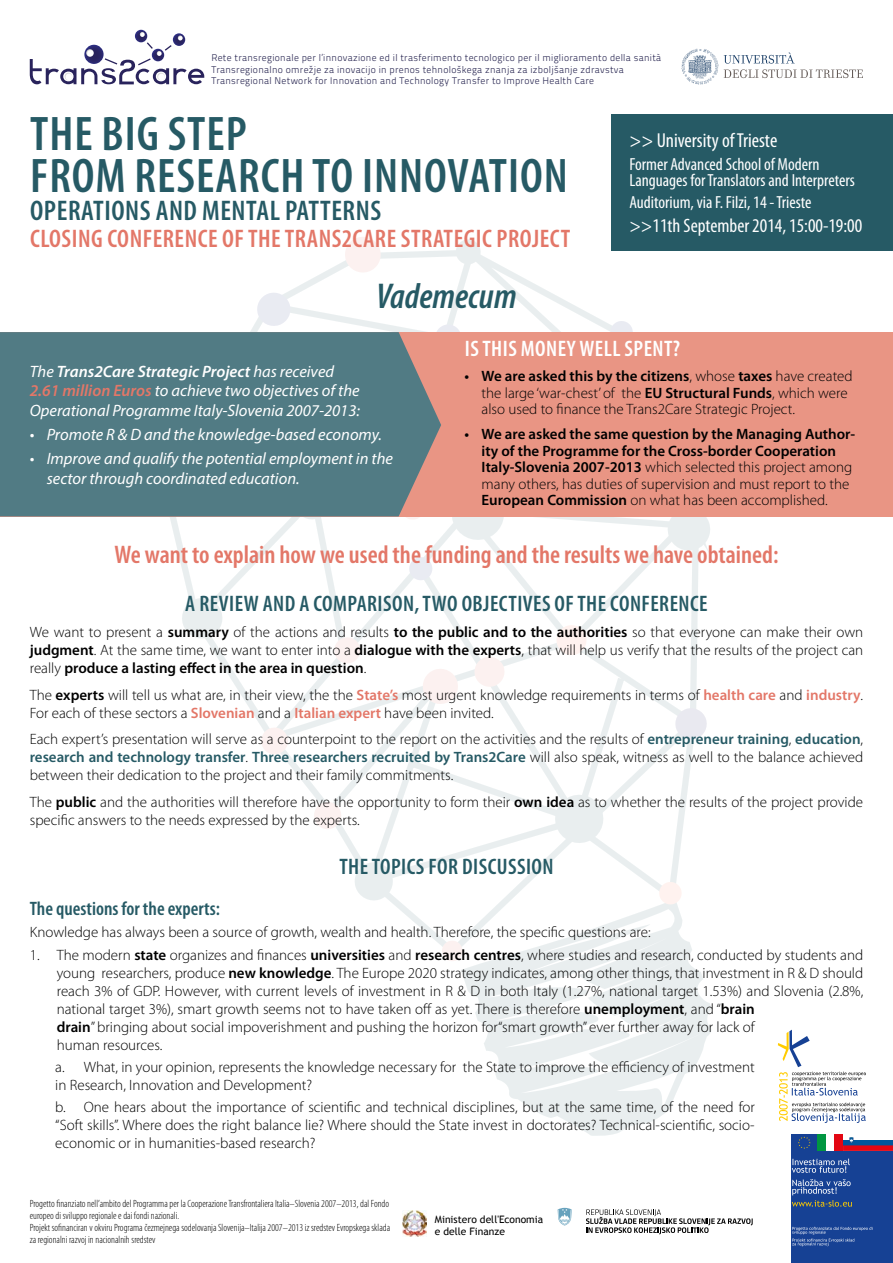
<style>
.page{position:relative;width:893px;height:1263px;background:#fff}
.page>*{position:absolute;margin:0;border:0;box-sizing:border-box;transform-origin:0 0}
.t1{font:600 condensed 48.9px/42px "Myriad Pro";letter-spacing:.02em;color:#265a65}
.t2{font:italic 600 condensed 36px "Myriad Pro";color:#265a65}
.t3{font:600 condensed 28.5px "Myriad Pro";letter-spacing:.02em;color:#265a65}
.t4{font:600 condensed 25.5px "Myriad Pro";color:#e37768}
.t5{font:600 condensed 25.5px "Myriad Pro";letter-spacing:.02em;color:#e37768}
.t6{font:600 condensed 22.5px "Myriad Pro";letter-spacing:.02em;color:#265a65}
.t7{font:600 condensed 22.5px "Myriad Pro";letter-spacing:.02em;color:#fff}
.t8{font:condensed 20.25px "Myriad Pro";color:#fff}
.t9{font:condensed 19.5px "Myriad Pro";color:#fff}
.t10{font:600 condensed 19.5px "Myriad Pro";color:#265a65}
.t11{font:condensed 17.55px/16.2px "Myriad Pro";color:#fff}
.t12{font:italic 16.5px/19.8px "Myriad Pro";color:#fff}
.t13{font:300 15px/18px "Myriad Pro";color:#000}
.t14{font:600 15px/16.5px "Myriad Pro";color:#000}
.t15{font:300 condensed 10.5px/12px "Myriad Pro";color:#000}
.t16{font:10.2px/12.3px "Trebuchet MS";color:#000}
.t17{font:300 9.75px/11.6px "Titillium Text 22 L";letter-spacing:.03em;color:#25234f}
.s1{font-weight:600}
.s2{font-weight:600;color:#e37768}
.s3{font-weight:300}
.s4{font-weight:600;color:#265a65}
</style>
<div class="page">
<svg style="left:461px;top:962px;width:251px;height:174px"></svg>
<svg style="left:155px;top:250px;width:568px;height:695px"></svg>
<svg style="left:352px;top:860px;width:43px;height:43px"></svg>
<svg style="left:552px;top:792px;width:54px;height:54px"></svg>
<svg style="left:673px;top:706px;width:36px;height:35px"></svg>
<svg style="left:555px;top:623px;width:33px;height:34px"></svg>
<svg style="left:473px;top:655px;width:33px;height:34px"></svg>
<svg style="left:448px;top:516px;width:59px;height:27px"></svg>
<svg style="left:665px;top:516px;width:48px;height:37px"></svg>
<svg style="left:454px;top:239px;width:28px;height:27px"></svg>
<svg style="left:434px;top:323px;width:29px;height:9px"></svg>
<svg style="left:255px;top:291px;width:37px;height:37px"></svg>
<svg style="left:343px;top:237px;width:40px;height:38px"></svg>
<svg style="left:292px;top:516px;width:40px;height:6px"></svg>
<svg style="left:399px;top:516px;width:27px;height:5px"></svg>
<svg style="left:408px;top:556px;width:26px;height:26px"></svg>
<svg style="left:421px;top:667px;width:39px;height:39px"></svg>
<svg style="left:312px;top:800px;width:31px;height:31px"></svg>
<svg style="left:259px;top:726px;width:31px;height:30px"></svg>
<svg style="left:333px;top:636px;width:29px;height:29px"></svg>
<svg style="left:180px;top:595px;width:45px;height:46px"></svg>
<svg style="left:609px;top:320px;width:25px;height:12px"></svg>
<svg style="left:441px;top:939px;width:23px;height:22px"></svg>
<svg style="left:487px;top:880px;width:213px;height:231px"></svg>
<div style="left:0;top:332px;width:893px;height:184px;background:#e99584"></div>
<svg style="left:682px;top:49px;width:36px;height:35px"></svg>
<svg style="left:724px;top:52px;width:139px;height:26px"></svg>
<svg style="left:30px;top:30px;width:174px;height:54px"></svg>
<div style="left:611px;top:114px;width:282px;height:136px;background:#265a65"></div>
<div style="left:817px;top:1134px;width:9px;height:17px;background:#009641"></div>
<div style="left:834px;top:1134px;width:8px;height:17px;background:#e30613"></div>
<svg style="left:843px;top:1137px;width:50px;height:14px"></svg>
<div style="left:792px;top:1134px;width:25px;height:17px;background:#164194"></div>
<svg style="left:798px;top:1136px;width:13px;height:13px"></svg>
<div style="left:792px;top:1151px;width:101px;height:112px;background:#164194"></div>
<svg style="left:778px;top:1030px;width:88px;height:93px"></svg>
<svg style="left:792px;top:1179px;width:60px;height:27px"></svg>
<svg style="left:792px;top:1158px;width:58px;height:15px"></svg>
<svg style="left:792px;top:1227px;width:80px;height:19px"></svg>
<img style="left:403px;top:1210px;width:23px;height:26px">
<svg style="left:558px;top:1208px;width:14px;height:17px"></svg>
<svg style="left:586px;top:1209px;width:167px;height:25px"></svg>
<div style="left:0;top:332px;width:441px;height:184px;background:#517b84"></div>
<p class="t17" style="left:211px;top:51px;width:451px">Rete transregionale per l’innovazione ed il trasferimento tecnologico per il miglioramento della sanità<br>Transregionalno omrežje za inovacijo in prenos tehnološkega znanja za izboljšanje zdravstva<br>Transregional Network for Innovation and Technology Transfer to Improve Health Care</p>
<h1 class="t1" style="left:30px;top:114px;width:539px">THE BIG STEP<br>FROM RESEARCH TO INNOVATION</h1>
<h3 class="t3" style="left:30px;top:195px;width:353px">OPERATIONS AND MENTAL PATTERNS</h3>
<h3 class="t5" style="left:30px;top:225px;width:542px">CLOSING CONFERENCE OF THE TRANS2CARE STRATEGIC PROJECT</h3>
<h2 class="t2" style="left:376px;top:277px;width:142px">Vademecum</h2>
<h3 class="t8" style="left:629px;top:128px;width:149px">&gt;&gt; University of Trieste</h3>
<p class="t11" style="left:629px;top:155px;width:227px">Former Advanced School of Modern<br>Languages for Translators and Interpreters</p>
<p class="t11" style="left:629px;top:194px;width:184px">Auditorium, via F. Filzi, 14 - Trieste</p>
<h3 class="t9" style="left:629px;top:214px;width:234px">&gt;&gt;11th September 2014, 15:00-19:00</h3>
<p class="t12" style="left:30px;top:361px;width:332px">The <span class="s1">Trans2Care Strategic Project</span> has received<br><span class="s2">2.61 million Euros</span> to achieve two objectives of the<br>Operational Programme Italy-Slovenia 2007-2013:</p>
<p class="t12" style="left:30px;top:424px;width:354px">• Promote R &amp; D and the knowledge-based economy.</p>
<p class="t12" style="left:47px;top:449px;width:348px;text-indent:-17px">• Improve and qualify the potential employment in the sector through coordinated education.</p>
<h3 class="t7" style="left:465px;top:337px;width:217px">IS THIS MONEY WELL SPENT?</h3>
<p class="t13" style="left:482px;top:368px;width:373px;line-height:16.5px;text-indent:-17px"><span class="s1">• We are asked this by the citizens</span>, whose <span class="s1">taxes</span> have created the large ‘war-chest’ of the <span class="s1">EU Structural Funds</span>, which were also used to finance the Trans2Care Strategic Project.</p>
<p class="t14" style="left:482px;top:426px;width:375px;text-indent:-17px">• We are asked the same question by the Managing Author&shy;ity of the Programme for the Cross-border Cooperation Italy-Slovenia 2007-2013 <span class="s3">which selected this project among many others, has duties of supervision and must report to the </span>European Commission <span class="s3">on what has been accomplished.</span></p>
<h3 class="t4" style="left:114px;top:541px;width:666px">We want to explain how we used the funding and the results we have obtained:</h3>
<h3 class="t6" style="left:185px;top:591px;width:524px">A REVIEW AND A COMPARISON, TWO OBJECTIVES OF THE CONFERENCE</h3>
<p class="t13" style="left:30px;top:623px;width:835px;text-align:justify">We want to present a <span class="s1">summary</span> of the actions and results <span class="s1">to the public and to the authorities</span> so that everyone can make their own <span class="s1">judgment</span>. At the same time, we want to enter into a <span class="s1">dialogue with the experts</span>, that will help us verify that the results of the project can really <span class="s1">produce a lasting effect in the area in question</span>.</p>
<p class="t13" style="left:30px;top:686px;width:835px">The <span class="s1">experts</span> will tell us what are, in their view, the the <span class="s2">State’s</span> most urgent knowledge requirements in terms of <span class="s2">health care</span> and <span class="s2">industry</span>.<br>For each of these sectors a <span class="s2">Slovenian</span> and a <span class="s2">Italian expert</span> have been invited.</p>
<p class="t13" style="left:30px;top:730px;width:835px;text-align:justify">Each expert’s presentation will serve as a counterpoint to the report on the activities and the results of <span class="s4">entrepreneur training</span>, <span class="s4">education</span>, <span class="s4">research and technology transfer</span>. <span class="s4">Three researchers recruited by Trans2Care</span> will also speak, witness as well to the balance achieved between their dedication to the project and their family commitments.</p>
<p class="t13" style="left:30px;top:793px;width:835px">The <span class="s1">public</span> and the authorities will therefore have the opportunity to form their <span class="s1">own idea</span> as to whether the results of the project provide specific answers to the needs expressed by the experts.</p>
<h3 class="t6" style="left:339px;top:854px;width:216px">THE TOPICS FOR DISCUSSION</h3>
<h3 class="t10" style="left:30px;top:898px;width:192px">The questions for the experts:</h3>
<p class="t13" style="left:30px;top:923px;width:622px">Knowledge has always been a source of growth, wealth and health. Therefore, the specific questions are:</p>
<p class="t13" style="left:57px;top:945px;width:808px;text-indent:-27px">1. The modern <span class="s1">state</span> organizes and finances <span class="s1">universities</span> and <span class="s1">research centres</span>, where studies and research, conducted by students and young researchers, produce <span class="s1">new knowledge</span>. The Europe 2020 strategy indicates, among other things, that investment in R &amp; D should reach 3% of GDP. However, with current levels of investment in R &amp; D in both Italy (1.27%, national target 1.53%) and Slovenia (2.8%, national target 3%), smart growth seems not to have taken off as yet. There is therefore <span class="s1">unemployment</span>, and “<span class="s1">brain<br>drain</span>” bringing about social impoverishment and pushing the horizon for“smart growth” ever further away for lack of<br>human resources.</p>
<p class="t13" style="left:55px;top:1058px;width:701px">a. What, in your opinion, represents the knowledge necessary for the State to improve the efficiency of investment in Research, Innovation and Development?</p>
<p class="t13" style="left:55px;top:1098px;width:701px;text-align:justify">b. One hears about the importance of scientific and technical disciplines, but at the same time, of the need for “Soft skills”. Where does the right balance lie? Where should the State invest in doctorates? Technical-scientific, socio&shy;economic or in humanities-based research?</p>
<p class="t15" style="left:30px;top:1198px;width:362px">Progetto finanziato nell’ambito del Programma per la Cooperazione Transfrontaliera Italia–Slovenia 2007–2013, dal Fondo europeo di sviluppo regionale e dai fondi nazionali.<br>Projekt sofinanciran v okviru Programa čezmejnega sodelovanja Slovenija–Italija 2007–2013 iz sredstev Evropskega sklada za regionalni razvoj in nacionalnih sredstev</p>
<p class="t16" style="left:435px;top:1213px;width:110px">Ministero dell'Economia e delle Finanze</p>
</div>
